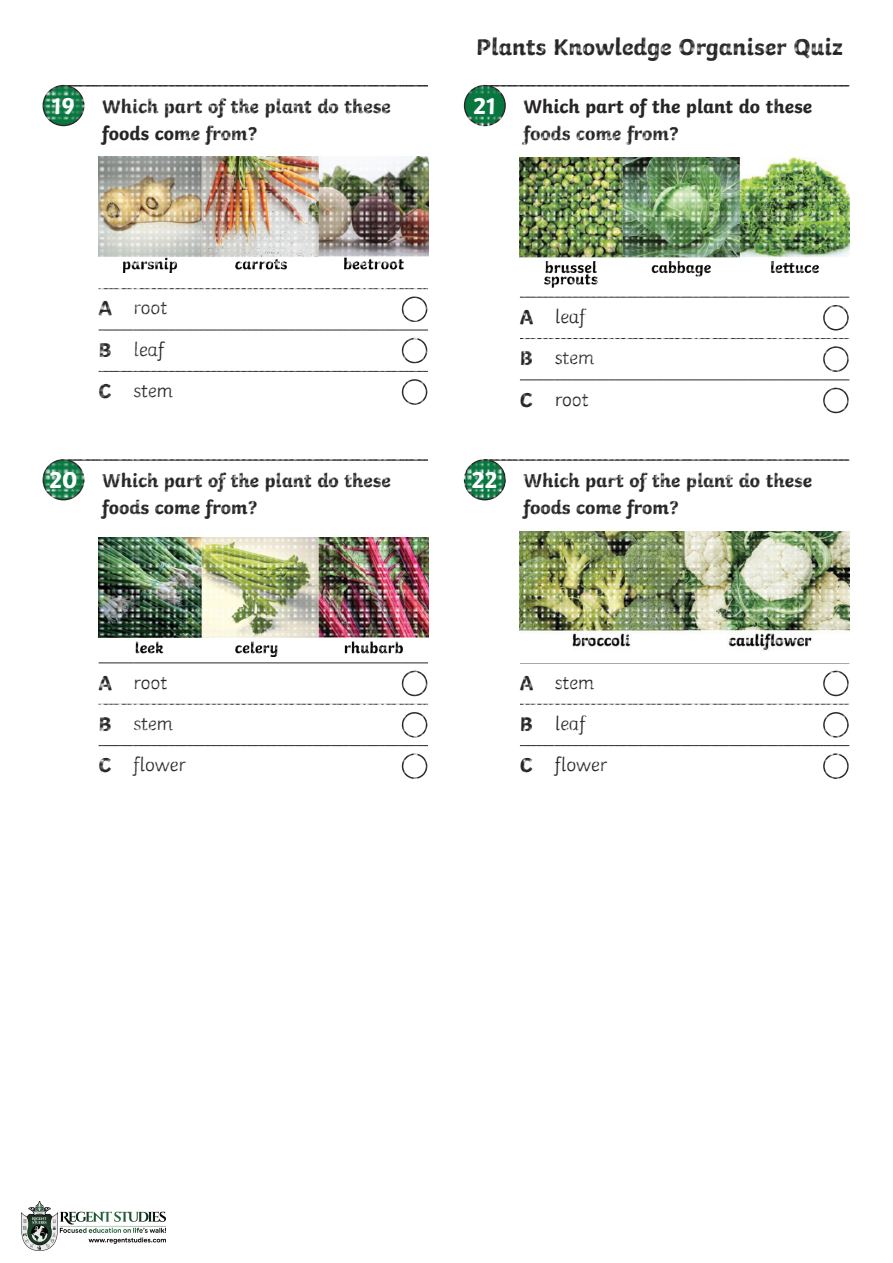
<style>
.page{position:relative;width:893px;height:1263px;background:#fff}
.page>*{position:absolute;margin:0;border:0;box-sizing:border-box;transform-origin:0 0}
.KS1_Body_Copy{font:700 24px "Twinkl";color:#282526}
.KS2_Body_Copy{font:700 24px "Twinkl";color:#fff}
.KS2_Body_Copy-2{font:700 21px "Twinkl";color:#282526}
.KS2_Body_Copy-3{font:700 19.5px/27px "Twinkl";color:#282526}
.KS2_Body_Copy-4{font:300 19.5px "Twinkl";color:#282526}
</style>
<div class="page">
<img style="left:21px;top:84px;width:829px;height:1167px">
<img style="left:22px;top:1201px;width:143px;height:49px">
<p class="KS2_Body_Copy" style="left:52px;top:86px;width:25px">19</p>
<p class="KS2_Body_Copy-3" style="left:102px;top:91px;width:290px">Which part of the plant do these foods come from?</p>
<p class="KS2_Body_Copy-2" style="left:99px;top:291px;width:15px">A</p>
<p class="KS2_Body_Copy-4" style="left:133px;top:293px;width:35px">root</p>
<p class="KS2_Body_Copy-2" style="left:99px;top:332px;width:14px">B</p>
<p class="KS2_Body_Copy-4" style="left:133px;top:335px;width:32px">leaf</p>
<p class="KS2_Body_Copy-2" style="left:99px;top:374px;width:14px">C</p>
<p class="KS2_Body_Copy-4" style="left:133px;top:376px;width:41px">stem</p>
<p class="KS2_Body_Copy" style="left:49px;top:460px;width:30px">20</p>
<p class="KS2_Body_Copy-3" style="left:102px;top:465px;width:290px">Which part of the plant do these foods come from?</p>
<p class="KS2_Body_Copy-2" style="left:99px;top:665px;width:15px">A</p>
<p class="KS2_Body_Copy-4" style="left:133px;top:667px;width:35px">root</p>
<p class="KS2_Body_Copy-2" style="left:99px;top:706px;width:14px">B</p>
<p class="KS2_Body_Copy-4" style="left:133px;top:709px;width:41px">stem</p>
<p class="KS2_Body_Copy-2" style="left:99px;top:748px;width:14px">C</p>
<p class="KS2_Body_Copy-4" style="left:133px;top:750px;width:54px">flower</p>
<p class="KS1_Body_Copy" style="left:476px;top:27px;width:368px">Plants Knowledge Organiser Quiz</p>
<p class="KS2_Body_Copy" style="left:473px;top:86px;width:24px">21</p>
<p class="KS2_Body_Copy-3" style="left:523px;top:91px;width:290px">Which part of the plant do these foods come from?</p>
<p class="KS2_Body_Copy-2" style="left:520px;top:299px;width:15px">A</p>
<p class="KS2_Body_Copy-4" style="left:555px;top:302px;width:32px">leaf</p>
<p class="KS2_Body_Copy-2" style="left:520px;top:341px;width:14px">B</p>
<p class="KS2_Body_Copy-4" style="left:555px;top:343px;width:41px">stem</p>
<p class="KS2_Body_Copy-2" style="left:520px;top:382px;width:14px">C</p>
<p class="KS2_Body_Copy-4" style="left:555px;top:384px;width:35px">root</p>
<p class="KS2_Body_Copy" style="left:472px;top:460px;width:27px">22</p>
<p class="KS2_Body_Copy-3" style="left:523px;top:465px;width:290px">Which part of the plant do these foods come from?</p>
<p class="KS2_Body_Copy-2" style="left:520px;top:665px;width:15px">A</p>
<p class="KS2_Body_Copy-4" style="left:555px;top:667px;width:41px">stem</p>
<p class="KS2_Body_Copy-2" style="left:520px;top:706px;width:14px">B</p>
<p class="KS2_Body_Copy-4" style="left:555px;top:709px;width:32px">leaf</p>
<p class="KS2_Body_Copy-2" style="left:520px;top:748px;width:14px">C</p>
<p class="KS2_Body_Copy-4" style="left:555px;top:750px;width:54px">flower</p>
</div>
